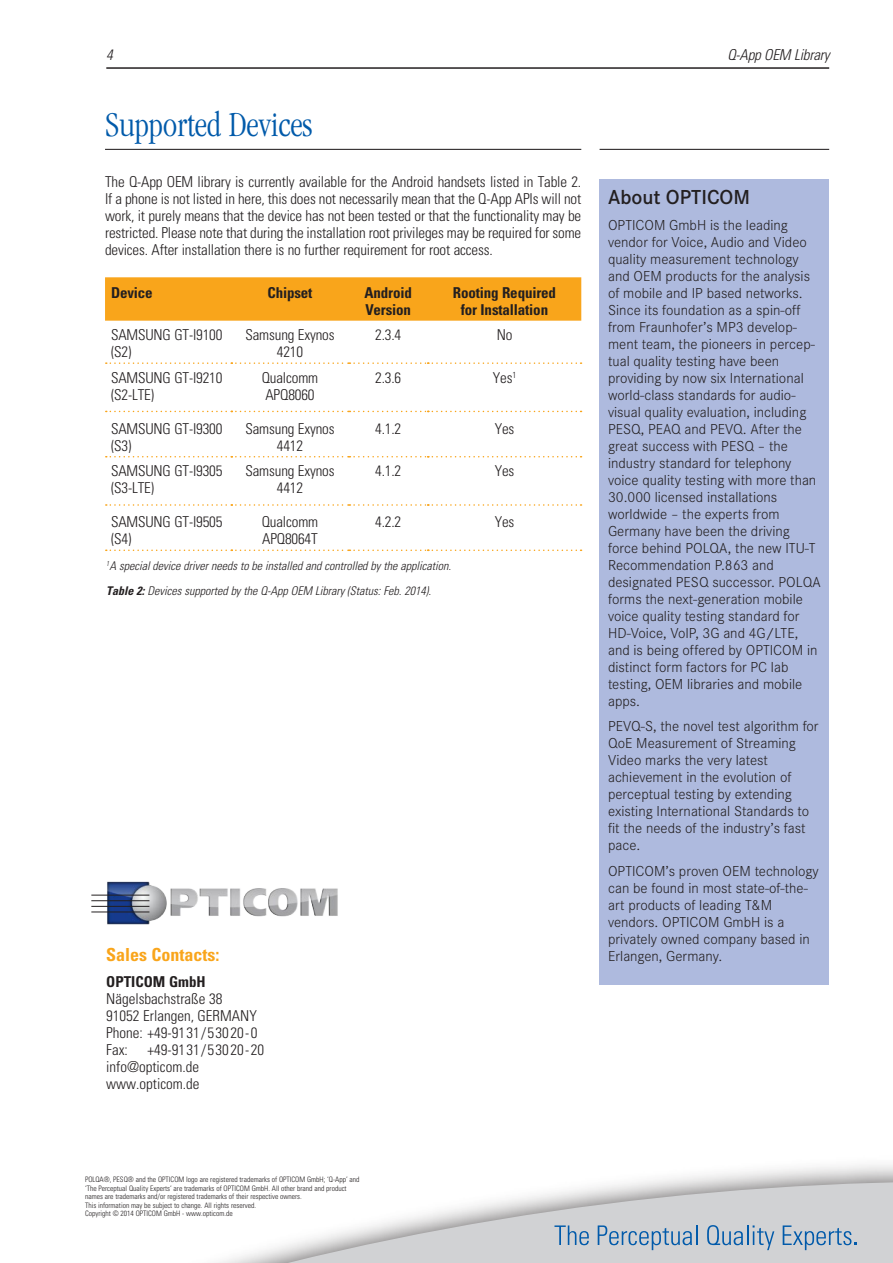
<style>
.page{position:relative;width:893px;height:1263px;background:#fff}
.page>*{position:absolute;margin:0;border:0;box-sizing:border-box;transform-origin:0 0}
.t1{font:300 condensed 36px "Garamond";color:#015aaa}
.OPTICOM_Zwischenhead{font:600 21px "Corporate S";color:#231f20}
.Subhead_10pt{font:700 condensed 18px "Univers";color:#f9a51b}
.OPTICOM_Fließtext_St{font:300 15px/17px "Corporate S";color:#231f20}
.Normal___Bulleteinzu{font:300 condensed 15px/17px "Univers";letter-spacing:-.01em;color:#231f20}
.Subhead_10pt-2{font:700 condensed 15px/17px "Univers";letter-spacing:-.01em;color:#231f20}
.t2{font:italic 300 condensed 15px "Univers";letter-spacing:-.01em;color:#231f20}
.BU{font:italic 300 condensed 12px "Univers";color:#231f20}
.Rechtshinweise{font:300 condensed 7.5px "Univers";color:#231f20}
.s1{font-weight:700}
</style>
<div class="page">
<hr style="left:106px;top:67px;width:723px;height:2px;background:#231f20">
<div style="left:105px;top:277px;width:476px;height:44px;background:#f9a51b"></div>
<svg style="left:106px;top:362px;width:475px;height:2px"></svg>
<svg style="left:106px;top:411px;width:475px;height:1px"></svg>
<svg style="left:106px;top:456px;width:475px;height:1px"></svg>
<svg style="left:106px;top:504px;width:475px;height:2px"></svg>
<svg style="left:106px;top:549px;width:475px;height:2px"></svg>
<hr style="left:105px;top:149px;width:476px;height:1px;background:#231f20">
<img style="left:93px;top:881px;width:245px;height:44px">
<hr style="left:91px;top:895px;width:58px;height:1px;background:#231f20">
<hr style="left:91px;top:900px;width:58px;height:1px;background:#231f20">
<hr style="left:91px;top:906px;width:58px;height:1px;background:#231f20">
<hr style="left:91px;top:911px;width:58px;height:1px;background:#231f20">
<hr style="left:600px;top:149px;width:229px;height:1px;background:#231f20">
<svg style="left:202px;top:1181px;width:691px;height:82px;fill:#d1d2d4"></svg>
<svg style="left:598px;top:1225px;width:99px;height:25px;background:#a8bacb"></svg>
<svg style="left:707px;top:1225px;width:67px;height:25px;background:#a5b8cb"></svg>
<svg style="left:783px;top:1225px;width:74px;height:25px;background:#a9bbcb"></svg>
<svg style="left:554px;top:1225px;width:35px;height:20px"></svg>
<div style="left:600px;top:180px;width:229px;height:805px;background:#aebade"></div>
<p class="t2" style="left:106px;top:45px;width:8px">4</p>
<p class="t1" style="left:105px;top:105px;width:209px">Supported Devices</p>
<p class="Normal___Bulleteinzu" style="left:105px;top:173px;width:478px;text-align:justify">The Q-App OEM library is currently available for the Android handsets listed in Table 2.<br>If a phone is not listed in here, this does not necessarily mean that the Q-App APIs will not work, it purely means that the device has not been tested or that the functionality may be restricted. Please note that during the installation root privileges may be required for some devices. After installation there is no further requirement for root access.</p>
<p class="Subhead_10pt-2" style="left:111px;top:284px;width:43px">Device</p>
<p class="Subhead_10pt-2" style="left:268px;top:284px;width:46px">Chipset</p>
<p class="Subhead_10pt-2" style="left:364px;top:284px;width:49px">Android<br>Version</p>
<p class="Subhead_10pt-2" style="left:453px;top:284px;width:105px;text-align:center">Rooting Required for Installation</p>
<p class="Normal___Bulleteinzu" style="left:111px;top:326px;width:113px">SAMSUNG GT-I9100 (S2)</p>
<p class="Normal___Bulleteinzu" style="left:245px;top:326px;width:91px;text-align:center">Samsung Exynos<br>4210</p>
<p class="Normal___Bulleteinzu" style="left:375px;top:326px;width:28px">2.3.4</p>
<p class="Normal___Bulleteinzu" style="left:497px;top:326px;width:17px">No</p>
<p class="Normal___Bulleteinzu" style="left:111px;top:369px;width:113px">SAMSUNG GT-I9210 (S2-LTE)</p>
<p class="Normal___Bulleteinzu" style="left:262px;top:369px;width:58px">Qualcomm<br>APQ8060</p>
<p class="Normal___Bulleteinzu" style="left:375px;top:369px;width:28px">2.3.6</p>
<p class="Normal___Bulleteinzu" style="left:493px;top:369px;width:25px">Yes<sup>1</sup></p>
<p class="Normal___Bulleteinzu" style="left:111px;top:420px;width:113px">SAMSUNG GT-I9300 (S3)</p>
<p class="Normal___Bulleteinzu" style="left:245px;top:420px;width:91px;text-align:center">Samsung Exynos<br>4412</p>
<p class="Normal___Bulleteinzu" style="left:375px;top:420px;width:28px">4.1.2</p>
<p class="Normal___Bulleteinzu" style="left:495px;top:420px;width:21px">Yes</p>
<p class="Normal___Bulleteinzu" style="left:111px;top:462px;width:113px">SAMSUNG GT-I9305 (S3-LTE)</p>
<p class="Normal___Bulleteinzu" style="left:245px;top:462px;width:91px;text-align:center">Samsung Exynos<br>4412</p>
<p class="Normal___Bulleteinzu" style="left:375px;top:462px;width:28px">4.1.2</p>
<p class="Normal___Bulleteinzu" style="left:495px;top:462px;width:21px">Yes</p>
<p class="Normal___Bulleteinzu" style="left:111px;top:513px;width:113px">SAMSUNG GT-I9505 (S4)</p>
<p class="Normal___Bulleteinzu" style="left:262px;top:513px;width:58px">Qualcomm<br>APQ8064T</p>
<p class="Normal___Bulleteinzu" style="left:375px;top:513px;width:28px">4.2.2</p>
<p class="Normal___Bulleteinzu" style="left:495px;top:513px;width:21px">Yes</p>
<p class="BU" style="left:106px;top:558px;width:346px"><sup>1</sup>A special device driver needs to be installed and controlled by the application.</p>
<p class="BU" style="left:106px;top:584px;width:326px"><span class="s1">Table 2:</span> Devices supported by the Q-App OEM Library (Status: Feb. 2014).</p>
<p class="Subhead_10pt" style="left:106px;top:943px;width:115px">Sales Contacts:</p>
<p class="Subhead_10pt-2" style="left:106px;top:972px;width:101px">OPTICOM GmbH</p>
<p class="Normal___Bulleteinzu" style="left:106px;top:989px;width:118px">Nägelsbachstraße 38</p>
<p class="Normal___Bulleteinzu" style="left:106px;top:1006px;width:152px">91052 Erlangen, GERMANY</p>
<p class="Normal___Bulleteinzu" style="left:106px;top:1023px;width:153px">Phone: +49-9131/53020-0</p>
<p class="Normal___Bulleteinzu" style="left:106px;top:1040px;width:23px">Fax:</p>
<p class="Normal___Bulleteinzu" style="left:148px;top:1040px;width:118px">+49-9131/53020-20</p>
<p class="Normal___Bulleteinzu" style="left:106px;top:1057px;width:94px">info@opticom.de</p>
<p class="Normal___Bulleteinzu" style="left:106px;top:1074px;width:95px">www.opticom.de</p>
<p class="t2" style="left:727px;top:45px;width:104px">Q-App OEM Library</p>
<p class="OPTICOM_Zwischenhead" style="left:608px;top:185px;width:143px">About OPTICOM</p>
<p class="OPTICOM_Fließtext_St" style="left:608px;top:216px;width:214px">OPTICOM GmbH is the leading vendor for Voice, Audio and Video quality measurement technology and OEM products for the analysis of mobile and IP based networks.<br>Since its foundation as a spin-off from Fraunhofer’s MP3 develop&shy;ment team, the pioneers in percep&shy;tual quality testing have been providing by now six International world-class standards for audio&shy;visual quality evaluation, including<br>PESQ, PEAQ and PEVQ. After the great success with PESQ – the industry standard for telephony voice quality testing with more than<br>30.000 licensed installations worldwide – the experts from<br>Germany have been the driving force behind POLQA, the new ITU-T<br>Recommendation P.863 and designated PESQ successor. POLQA forms the next-generation mobile voice quality testing standard for<br>HD-Voice, VoIP, 3G and 4G/LTE, and is being offered by OPTICOM in distinct form factors for PC lab testing, OEM libraries and mobile apps.</p>
<p class="OPTICOM_Fließtext_St" style="left:608px;top:718px;width:212px">PEVQ-S, the novel test algorithm for<br>QoE Measurement of Streaming<br>Video marks the very latest achievement in the evolution of perceptual testing by extending existing International Standards to fit the needs of the industry’s fast pace.</p>
<p class="OPTICOM_Fließtext_St" style="left:608px;top:863px;width:212px">OPTICOM’s proven OEM technology can be found in most state-of-the&shy;art products of leading T&amp;M vendors. OPTICOM GmbH is a privately owned company based in<br>Erlangen, Germany.</p>
<p class="Rechtshinweise" style="left:85px;top:1175px;width:276px">POLQA®, PESQ® and the OPTICOM logo are registered trademarks of OPTICOM GmbH; ‘Q-App’ and</p>
<p class="Rechtshinweise" style="left:85px;top:1183px;width:263px">‘The Perceptual Quality Experts’ are trademarks of OPTICOM GmbH. All other brand and product</p>
<p class="Rechtshinweise" style="left:85px;top:1192px;width:218px">names are trademarks and/or registered trademarks of their respective owners.</p>
<p class="Rechtshinweise" style="left:85px;top:1200px;width:172px">This information may be subject to change. All rights reserved.</p>
<p class="Rechtshinweise" style="left:85px;top:1209px;width:149px">Copyright © 2014 OPTICOM GmbH - www.opticom.de</p>
</div>
